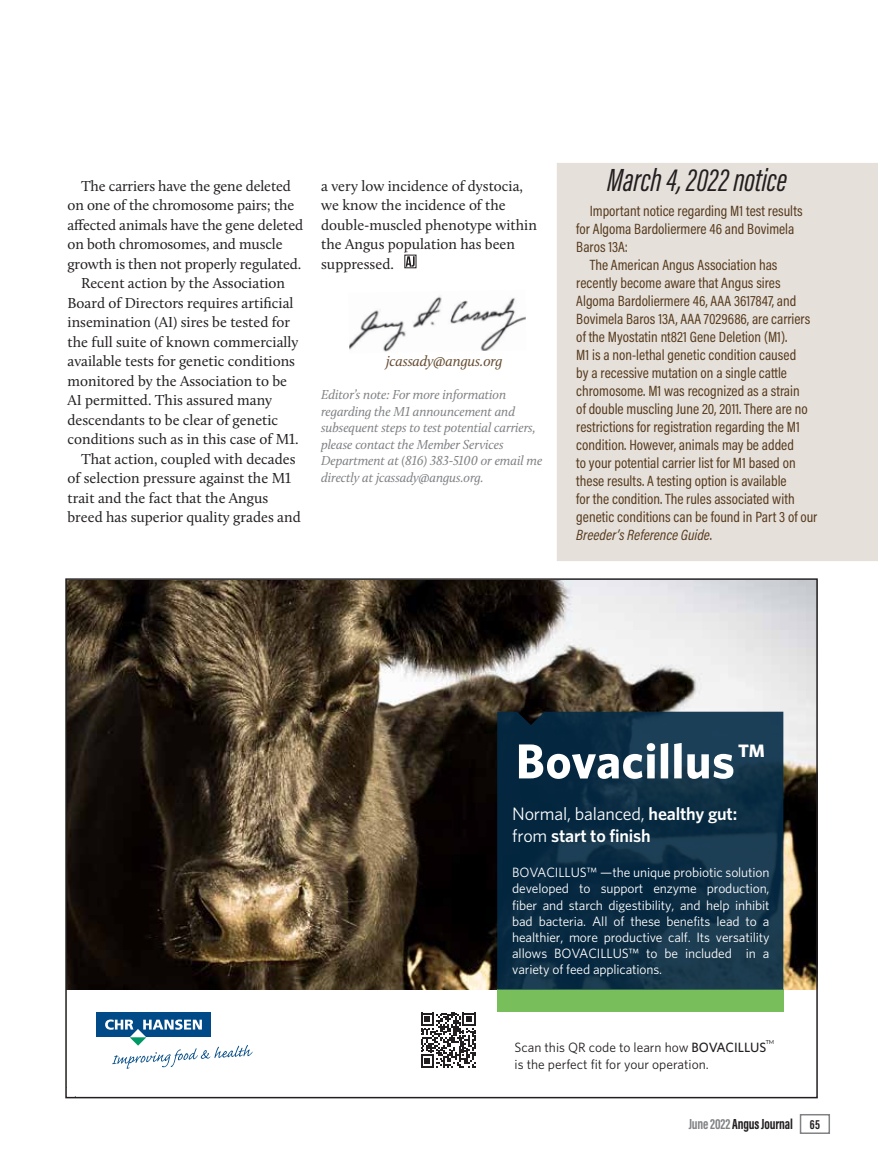
<style>
.page{position:relative;width:878px;height:1168px;background:#fff}
.page>*{position:absolute;margin:0;border:0;box-sizing:border-box;transform-origin:0 0}
.Sidebar_headline_box{font:italic 33px "Acumin Pro Extra Cond";color:#231f20}
.t1{font:600 18px/21.6px "Whitney";letter-spacing:-.01em;color:#fff}
.t2{font:700 18px "Whitney";color:#fff}
.Body_Text{font:15px/19.5px "Calluna";color:#231f20}
.sidebar_body_box-rig{font:15px/18px "Acumin Pro Cond";color:#563a1d}
.t3{font:700 15px "Acumin Pro Extra Cond";letter-spacing:-.01em;color:#231f20}
.Body_Text-2{font:italic 15px "Calluna";letter-spacing:-.01em;color:#674d33}
.t4{font:13.5px/16.2px "Whitney";letter-spacing:-.01em;color:#fff;text-align:justify}
.Editor_s_Note{font:italic 13.5px/16.5px "Calluna";letter-spacing:-.01em;color:#808285}
.t5{font:13.5px/16.5px "Whitney";color:#231f20}
.t6{font:5.7px "Montserrat";color:#000}
.s1{font-style:italic}
.s2{font-weight:400}
.s3{font-weight:500}
.s4{color:#808285}
.s5{font-size:13.5px}
</style>
<div class="page">
<svg style="left:405px;top:256px;width:9px;height:11px"></svg>
<img style="left:349px;top:296px;width:177px;height:56px">
<img style="left:68px;top:581px;width:746px;height:409px">
<svg style="left:421px;top:1012px;width:54px;height:55px"></svg>
<div style="left:96px;top:1012px;width:115px;height:25px;background:#004b87"></div>
<svg style="left:105px;top:1019px;width:148px;height:50px"></svg>
<div style="left:497px;top:989px;width:286px;height:23px;background:#78be5b"></div>
<svg style="left:497px;top:712px;width:286px;height:277px;background:#0f3047"></svg>
<svg style="left:519px;top:744px;width:149px;height:35px"></svg>
<svg style="left:674px;top:744px;width:7px;height:34px"></svg>
<svg style="left:687px;top:754px;width:46px;height:25px"></svg>
<div style="left:557px;top:163px;width:321px;height:398px;background:#e5e0da"></div>
<div style="left:799px;top:1114px;width:31px;height:20px;border:2px solid #808285"></div>
<p class="Body_Text" style="left:68px;top:176px;width:237px;text-indent:14px">The carriers have the gene deleted on one of the chromosome pairs; the affected animals have the gene deleted on both chromosomes, and muscle growth is then not properly regulated.</p>
<p class="Body_Text" style="left:68px;top:273px;width:232px;text-indent:14px">Recent action by the Association Board of Directors requires artificial insemination (AI) sires be tested for the full suite of known commercially available tests for genetic conditions monitored by the Association to be AI permitted. This assured many descendants to be clear of genetic conditions such as in this case of M1.</p>
<p class="Body_Text" style="left:68px;top:449px;width:235px;text-indent:14px">That action, coupled with decades of selection pressure against the M1 trait and the fact that the Angus breed has superior quality grades and</p>
<p class="Body_Text" style="left:321px;top:176px;width:217px">a very low incidence of dystocia, we know the incidence of the double-muscled phenotype within the Angus population has been suppressed.</p>
<p class="Body_Text-2" style="left:386px;top:352px;width:118px">jcassady@angus.org</p>
<p class="Editor_s_Note" style="left:321px;top:386px;width:223px">Editor’s note: For more information regarding the M1 announcement and subsequent steps to test potential carriers, please contact the Member Services Department at (816) 383-5100 or email me directly at jcassady@angus.org.</p>
<p class="Sidebar_headline_box" style="left:607px;top:159px;width:181px">March 4, 2022 notice</p>
<p class="sidebar_body_box-rig" style="left:576px;top:202px;width:228px;text-indent:14px">Important notice regarding M1 test results for Algoma Bardoliermere 46 and Bovimela<br>Baros 13A:</p>
<p class="sidebar_body_box-rig" style="left:576px;top:256px;width:242px;text-indent:14px">The American Angus Association has recently become aware that Angus sires Algoma Bardoliermere 46, AAA 3617847, and Bovimela Baros 13A, AAA 7029686, are carriers of the Myostatin nt821 Gene Deletion (M1).<br>M1 is a non-lethal genetic condition caused<br>by a recessive mutation on a single cattle chromosome. M1 was recognized as a strain<br>of double muscling June 20, 2011. There are no restrictions for registration regarding the M1 condition. However, animals may be added<br>to your potential carrier list for M1 based on these results. A testing option is available<br>for the condition. The rules associated with genetic conditions can be found in Part 3 of our <span class="s1">Breeder’s Reference Guide</span>.</p>
<p class="t2" style="left:738px;top:740px;width:28px">TM</p>
<p class="t1" style="left:512px;top:803px;width:226px"><span class="s2">Normal, balanced,</span> healthy gut: <span class="s2">from</span> start to finish</p>
<p class="t4" style="left:512px;top:864px;width:259px">BOVACILLUS™ —the unique probiotic solution developed to support enzyme production, fiber and starch digestibility, and help inhibit bad bacteria. All of these benefits lead to a healthier, more productive calf. Its versatility allows BOVACILLUS™ to be included in a variety of feed applications.</p>
<p class="t6" style="left:765px;top:1038px;width:10px">TM</p>
<p class="t5" style="left:514px;top:1039px;width:253px">Scan this QR code to learn how <span class="s3">BOVACILLUS </span>is the perfect fit for your operation.</p>
<p class="t3" style="left:688px;top:1115px;width:133px"><span class="s4">June 2022</span> Angus Journal <span class="s5">65</span></p>
</div>
